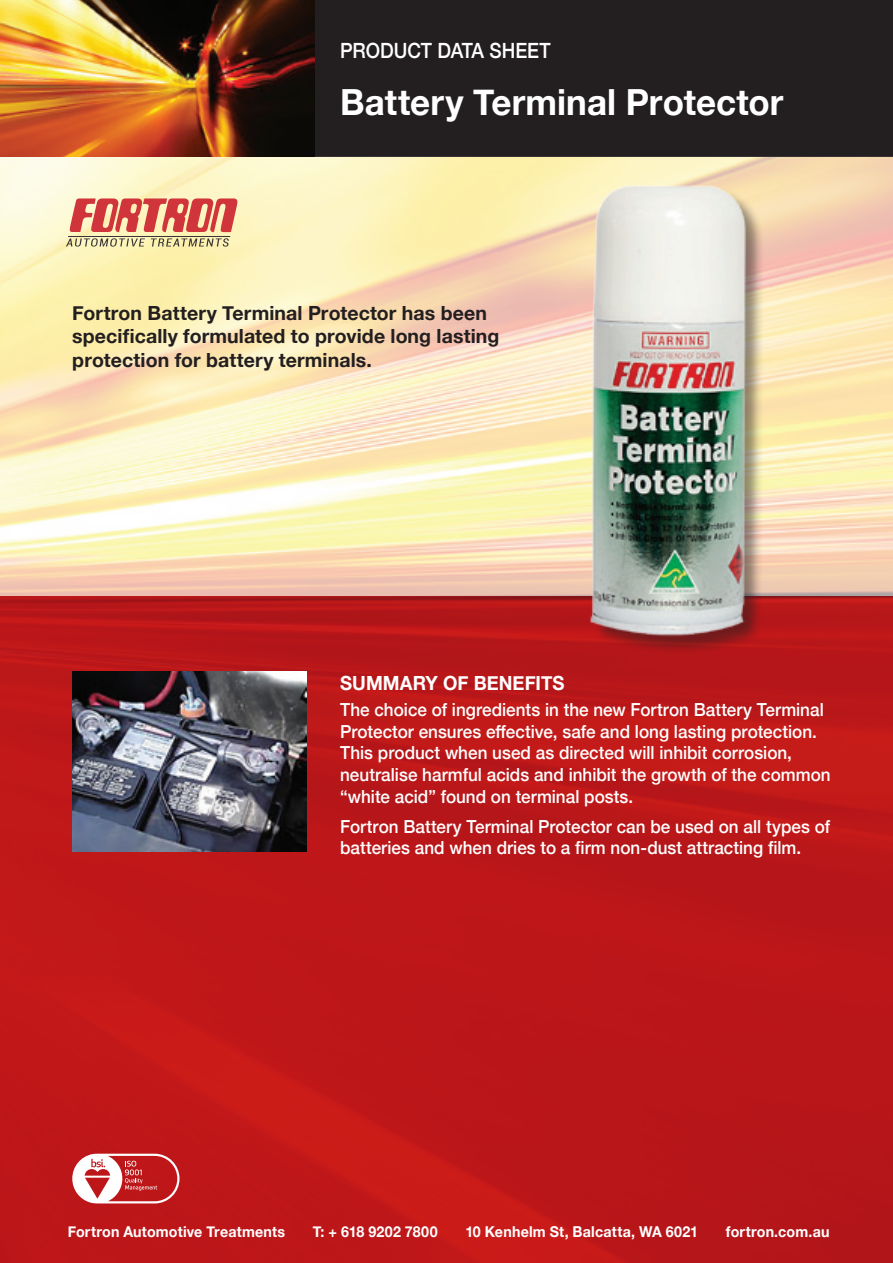
<style>
.page{position:relative;width:893px;height:1263px;background:#fff}
.page>*{position:absolute;margin:0;border:0;box-sizing:border-box;transform-origin:0 0}
.t1{font:700 36px "Helvetica Neue";color:#fff}
.t2{font:500 21px "Helvetica Neue";color:#fff;scale:.9 1}
.t3{font:700 19.5px/23.4px "Helvetica Neue";letter-spacing:.005em;color:#231f20}
.t4{font:700 19.5px "Helvetica Neue";letter-spacing:.005em;color:#fff;scale:.95 1}
.t5{font:500 18px/21.6px "Helvetica Neue";color:#fff;scale:.95 1}
.t6{font:700 15px "Helvetica Neue";letter-spacing:.015em;color:#fff;scale:.95 1}
</style>
<div class="page">
<div style="left:0;top:596px;width:893px;height:667px;background:linear-gradient(to right,#c01719,#b91719)"></div>
<div style="left:313px;top:0;width:580px;height:156px;background:#231f20"></div>
<svg style="left:0;top:157px;width:893px;height:439px;background:#f9e6bb"></svg>
<img style="left:542px;top:161px;width:252px;height:499px">
<img style="left:0;top:0;width:314px;height:156px">
<img style="left:72px;top:671px;width:234px;height:180px">
<svg style="left:72px;top:1154px;width:107px;height:49px"></svg>
<p class="t2" style="left:340px;top:33px;width:235px">PRODUCT DATA SHEET</p>
<h1 class="t1" style="left:340px;top:74px;width:445px">Battery Terminal Protector</h1>
<p class="t3" style="left:72px;top:302px;width:429px">Fortron Battery Terminal Protector has been specifically formulated to provide long lasting protection for battery terminals.</p>
<p class="t4" style="left:340px;top:668px;width:238px">SUMMARY OF BENEFITS</p>
<p class="t5" style="left:340px;top:697px;width:518px">The choice of ingredients in the new Fortron Battery Terminal Protector ensures effective, safe and long lasting protection.<br>This product when used as directed will inhibit corrosion, neutralise harmful acids and inhibit the growth of the common “white acid” found on terminal posts.</p>
<p class="t5" style="left:340px;top:814px;width:517px">Fortron Battery Terminal Protector can be used on all types of batteries and when dries to a firm non-dust attracting film.</p>
<p class="t6" style="left:68px;top:1220px;width:230px">Fortron Automotive Treatments</p>
<p class="t6" style="left:313px;top:1220px;width:133px">T: + 618 9202 7800</p>
<p class="t6" style="left:465px;top:1220px;width:247px">10 Kenhelm St, Balcatta, WA 6021</p>
<p class="t6" style="left:726px;top:1220px;width:111px">fortron.com.au</p>
</div>
